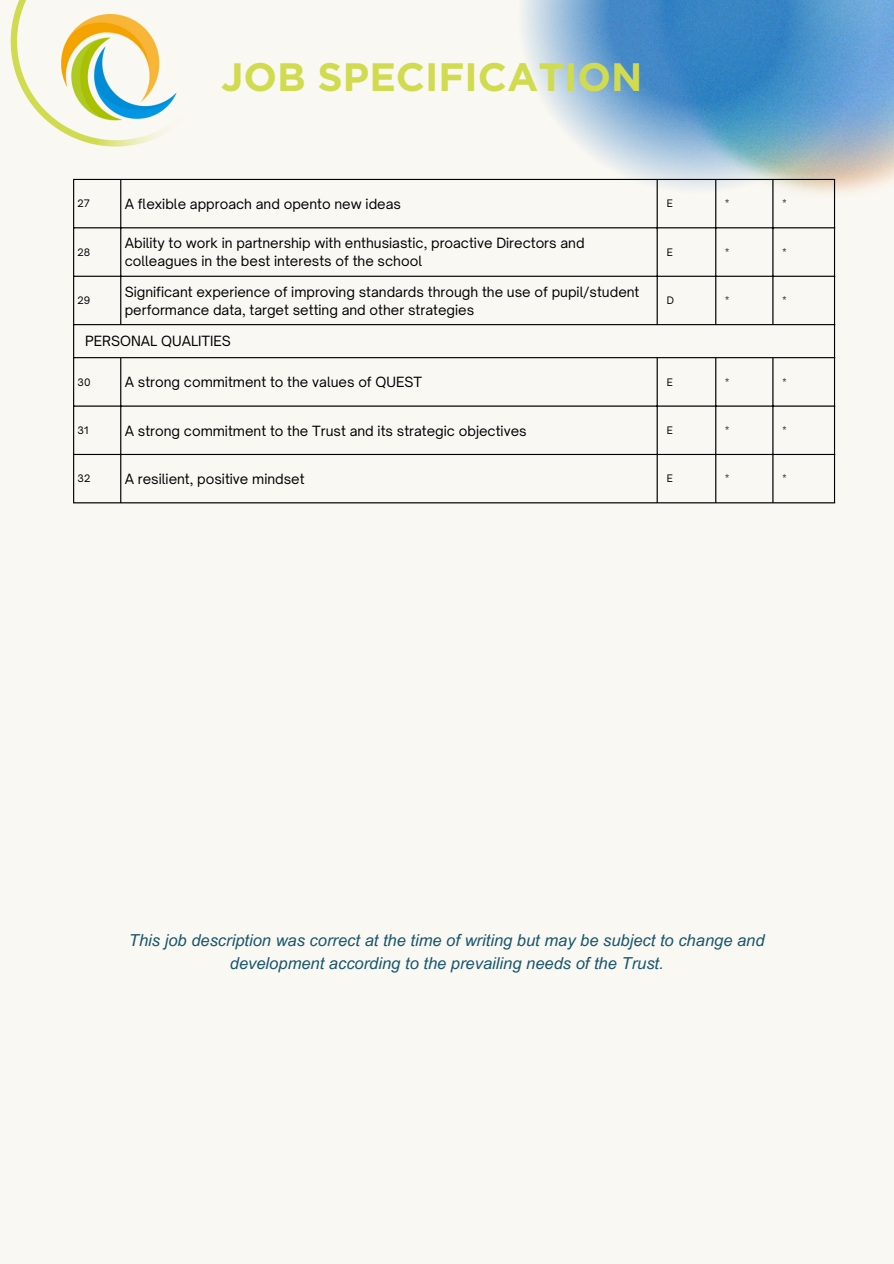
<style>
.page{position:relative;width:894px;height:1264px;background:#fff}
.page>*{position:absolute;margin:0;border:0;box-sizing:border-box;transform-origin:0 0}
.t1{font:700 39.6px "Gotham";color:#d1db50}
.t2{font:italic 16.5px/22.8px "Arial MT Pro";color:#18566d;text-align:center}
.t3{font:13.5px/18.1px "Open Sauce One";color:#000}
.t4{font:9.9px "Open Sauce One";color:#000}
</style>
<div class="page">
<div style="left:0;top:0;width:893px;height:1263px;background:#faf8f3"></div>
<svg style="left:11px;top:0;width:166px;height:147px"></svg>
<img style="left:517px;top:0;width:376px;height:197px">
<img style="left:55px;top:14px;width:121px;height:110px">
<hr style="left:73px;top:180px;width:1px;height:322px;background:#000">
<hr style="left:120px;top:180px;width:1px;height:144px;background:#000">
<hr style="left:120px;top:358px;width:1px;height:144px;background:#000">
<hr style="left:656px;top:180px;width:1px;height:144px;background:#000">
<hr style="left:656px;top:358px;width:1px;height:144px;background:#000">
<hr style="left:715px;top:180px;width:1px;height:144px;background:#000">
<hr style="left:715px;top:358px;width:1px;height:144px;background:#000">
<hr style="left:772px;top:180px;width:1px;height:144px;background:#000">
<hr style="left:772px;top:358px;width:1px;height:144px;background:#000">
<hr style="left:833px;top:180px;width:1px;height:322px;background:#000">
<hr style="left:73px;top:179px;width:761px;height:1px;background:#000">
<hr style="left:73px;top:227px;width:761px;height:1px;background:#000">
<hr style="left:73px;top:276px;width:761px;height:1px;background:#000">
<hr style="left:73px;top:324px;width:761px;height:1px;background:#000">
<hr style="left:73px;top:357px;width:761px;height:1px;background:#000">
<hr style="left:73px;top:405px;width:761px;height:1px;background:#000">
<hr style="left:73px;top:454px;width:761px;height:1px;background:#000">
<hr style="left:73px;top:502px;width:761px;height:1px;background:#000">
<p class="t1" style="left:221px;top:53px;width:423px">JOB SPECIFICATION</p>
<h1 class="t4" style="left:78px;top:197px;width:14px">27</h1>
<p class="t3" style="left:125px;top:195px;width:278px">A flexible approach and opento new ideas</p>
<p class="t4" style="left:666px;top:197px;width:8px">E</p>
<p class="t4" style="left:725px;top:197px;width:6px">*</p>
<p class="t4" style="left:782px;top:197px;width:6px">*</p>
<p class="t4" style="left:78px;top:246px;width:14px">28</p>
<p class="t3" style="left:125px;top:234px;width:461px">Ability to work in partnership with enthusiastic, proactive Directors and colleagues in the best interests of the school</p>
<p class="t4" style="left:666px;top:246px;width:8px">E</p>
<p class="t4" style="left:725px;top:246px;width:6px">*</p>
<p class="t4" style="left:782px;top:246px;width:6px">*</p>
<p class="t4" style="left:78px;top:294px;width:14px">29</p>
<p class="t3" style="left:125px;top:282px;width:516px">Significant experience of improving standards through the use of pupil/student performance data, target setting and other strategies</p>
<p class="t4" style="left:666px;top:294px;width:9px">D</p>
<p class="t4" style="left:725px;top:294px;width:6px">*</p>
<p class="t4" style="left:782px;top:294px;width:6px">*</p>
<p class="t3" style="left:85px;top:332px;width:147px">PERSONAL QUALITIES</p>
<p class="t4" style="left:78px;top:375px;width:15px">30</p>
<p class="t3" style="left:125px;top:373px;width:299px">A strong commitment to the values of QUEST</p>
<p class="t4" style="left:666px;top:375px;width:8px">E</p>
<p class="t4" style="left:725px;top:375px;width:6px">*</p>
<p class="t4" style="left:782px;top:375px;width:6px">*</p>
<p class="t4" style="left:78px;top:424px;width:12px">31</p>
<p class="t3" style="left:125px;top:421px;width:403px">A strong commitment to the Trust and its strategic objectives</p>
<p class="t4" style="left:666px;top:424px;width:8px">E</p>
<p class="t4" style="left:725px;top:424px;width:6px">*</p>
<p class="t4" style="left:782px;top:424px;width:6px">*</p>
<p class="t4" style="left:78px;top:472px;width:14px">32</p>
<p class="t3" style="left:125px;top:470px;width:181px">A resilient, positive mindset</p>
<p class="t4" style="left:666px;top:472px;width:8px">E</p>
<p class="t4" style="left:725px;top:472px;width:6px">*</p>
<p class="t4" style="left:782px;top:472px;width:6px">*</p>
<p class="t2" style="left:129px;top:930px;width:637px">This job description was correct at the time of writing but may be subject to change and development according to the prevailing needs of the Trust.</p>
</div>
